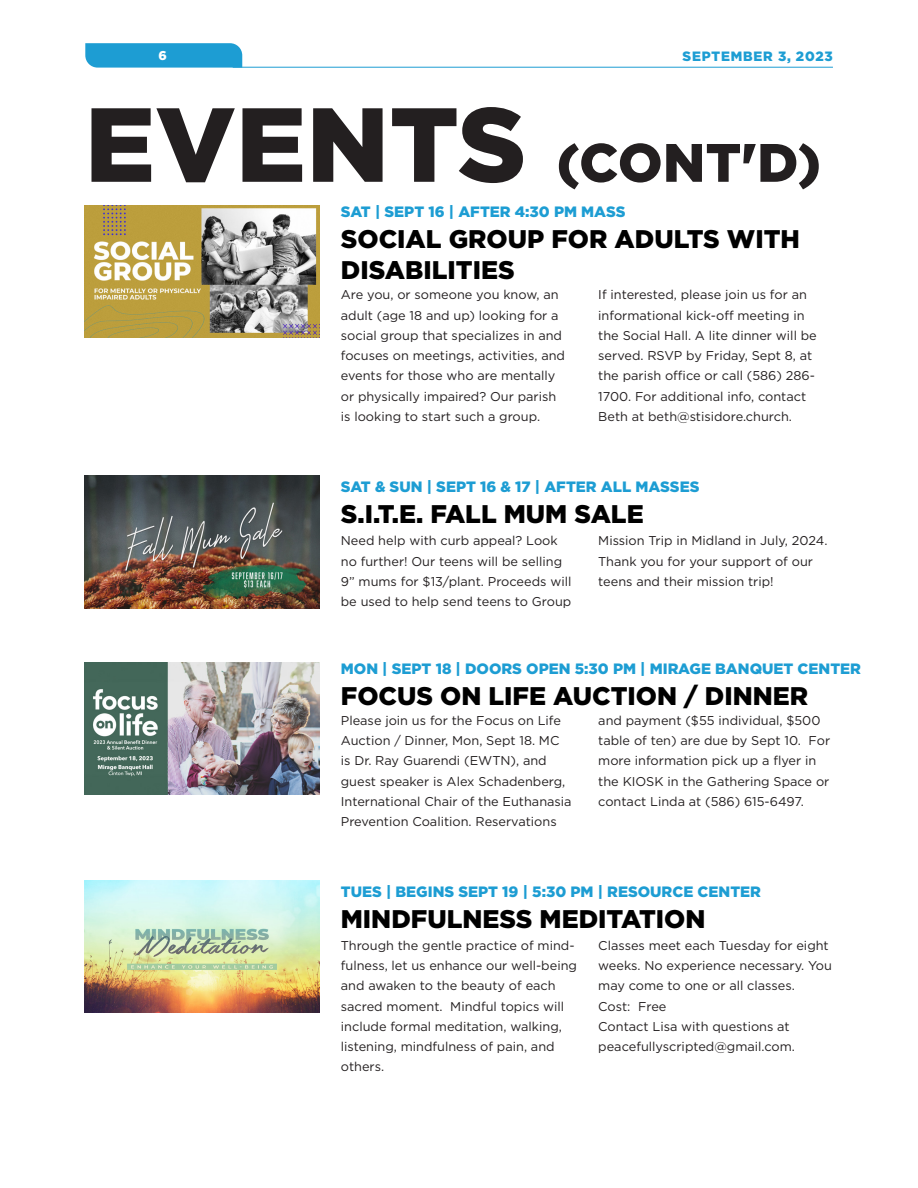
<style>
.page{position:relative;width:918px;height:1188px;background:#fff}
.page>*{position:absolute;margin:0;border:0;box-sizing:border-box;transform-origin:0 0}
.H1_Big{font:900 54px "Gotham";color:#231f20}
.Event_Title{font:900 25.5px "Gotham";color:#000}
.Event_Date{font:900 15px "Gotham";color:#1d9dd3}
.t1{font:900 13.5px "Gotham";color:#1d9dd3}
.t2{font:12.75px/20.2px "Gotham";color:#231f20}
.t3{font:900 12.75px "Gotham";color:#fff}
.s1{font-size:105px}
</style>
<div class="page">
<hr style="left:233px;top:67px;width:600px;height:1px;background:#1d9dd3">
<svg style="left:85px;top:43px;width:157px;height:25px"></svg>
<img style="left:84px;top:476px;width:236px;height:132px">
<img style="left:84px;top:662px;width:236px;height:132px">
<img style="left:84px;top:205px;width:236px;height:133px">
<img style="left:84px;top:880px;width:236px;height:133px">
<p class="t3" style="left:158px;top:46px;width:10px">6</p>
<p class="t1" style="left:683px;top:47px;width:152px">SEPTEMBER 3, 2023</p>
<p class="H1_Big" style="left:85px;top:125px;width:738px"><span class="s1">EVENTS</span> (CONT'D)</p>
<p class="Event_Date" style="left:341px;top:202px;width:286px">SAT | SEPT 16 | AFTER 4:30 PM MASS</p>
<p class="Event_Title" style="left:341px;top:221px;width:461px">SOCIAL GROUP FOR ADULTS WITH</p>
<p class="Event_Title" style="left:341px;top:252px;width:175px">DISABILITIES</p>
<p class="t2" style="left:341px;top:285px;width:226px">Are you, or someone you know, an adult (age 18 and up) looking for a social group that specializes in and focuses on meetings, activities, and events for those who are mentally or physically impaired? Our parish is looking to start such a group.</p>
<p class="t2" style="left:598px;top:285px;width:220px">If interested, please join us for an informational kick-off meeting in the Social Hall. A lite dinner will be served. RSVP by Friday, Sept 8, at the parish office or call (586) 286- 1700. For additional info, contact Beth at beth@stisidore.church.</p>
<p class="Event_Date" style="left:341px;top:477px;width:360px">SAT &amp; SUN | SEPT 16 &amp; 17 | AFTER ALL MASSES</p>
<p class="Event_Title" style="left:341px;top:496px;width:304px">S.I.T.E. FALL MUM SALE</p>
<p class="t2" style="left:341px;top:530px;width:232px">Need help with curb appeal? Look no further! Our teens will be selling 9” mums for $13/plant. Proceeds will be used to help send teens to Group</p>
<p class="t2" style="left:598px;top:530px;width:231px">Mission Trip in Midland in July, 2024.<br>Thank you for your support of our teens and their mission trip!</p>
<p class="Event_Date" style="left:341px;top:658px;width:522px">MON | SEPT 18 | DOORS OPEN 5:30 PM | MIRAGE BANQUET CENTER</p>
<p class="Event_Title" style="left:341px;top:678px;width:469px">FOCUS ON LIFE AUCTION / DINNER</p>
<p class="t2" style="left:341px;top:710px;width:232px">Please join us for the Focus on Life Auction / Dinner, Mon, Sept 18. MC is Dr. Ray Guarendi (EWTN), and guest speaker is Alex Schadenberg, International Chair of the Euthanasia Prevention Coalition. Reservations</p>
<p class="t2" style="left:598px;top:710px;width:233px">and payment ($55 individual, $500 table of ten) are due by Sept 10. For more information pick up a flyer in the KIOSK in the Gathering Space or contact Linda at (586) 615-6497.</p>
<p class="Event_Date" style="left:341px;top:881px;width:422px">TUES | BEGINS SEPT 19 | 5:30 PM | RESOURCE CENTER</p>
<p class="Event_Title" style="left:341px;top:901px;width:366px">MINDFULNESS MEDITATION</p>
<p class="t2" style="left:341px;top:935px;width:238px">Through the gentle practice of mind&shy;fulness, let us enhance our well-being and awaken to the beauty of each sacred moment. Mindful topics will include formal meditation, walking, listening, mindfulness of pain, and others.</p>
<p class="t2" style="left:598px;top:935px;width:235px">Classes meet each Tuesday for eight weeks. No experience necessary. You may come to one or all classes.</p>
<p class="t2" style="left:598px;top:996px;width:70px">Cost: Free</p>
<p class="t2" style="left:598px;top:1016px;width:198px">Contact Lisa with questions at peacefullyscripted@gmail.com.</p>
</div>
